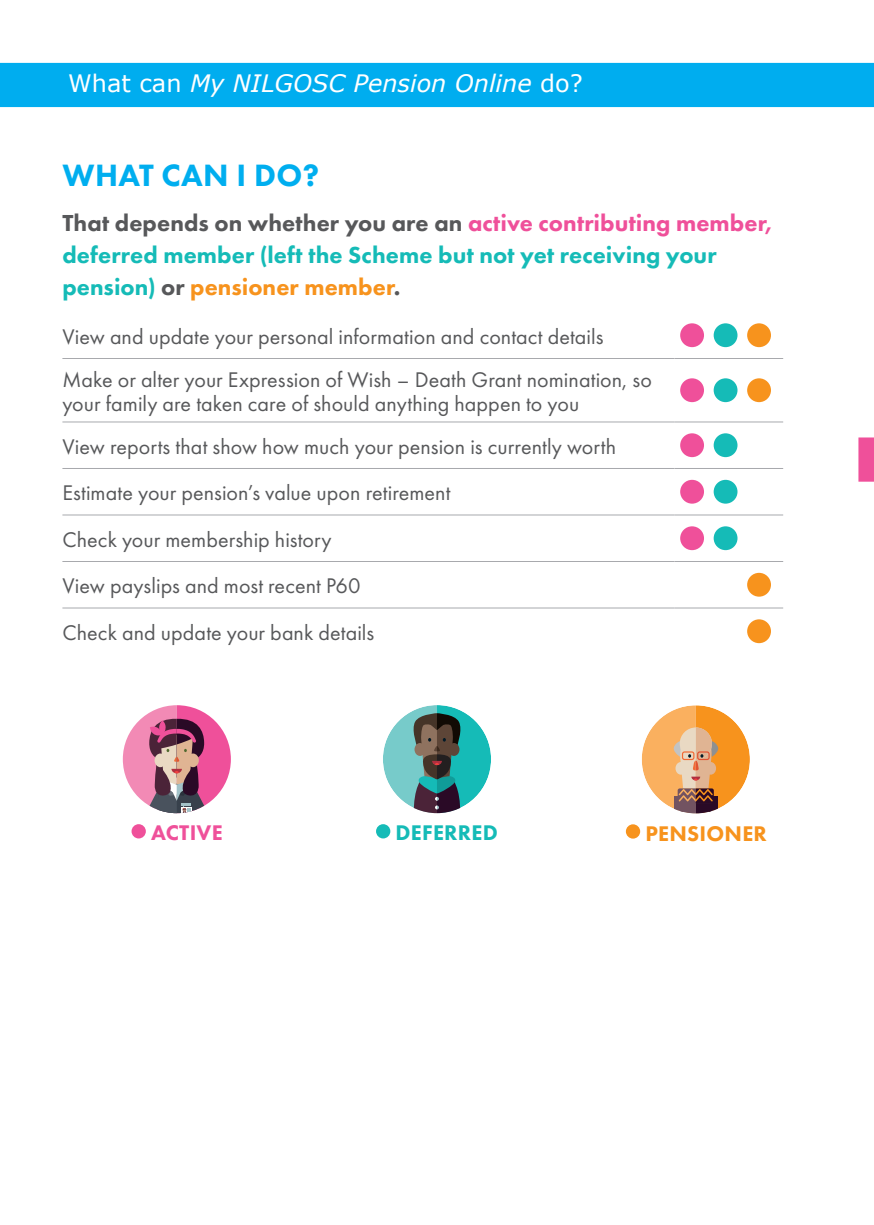
<style>
.page{position:relative;width:874px;height:1225px;background:#fff}
.page>*{position:absolute;margin:0;border:0;box-sizing:border-box;transform-origin:0 0}
.Sub_header_1{font:800 32px "Futura PT";letter-spacing:.01em;color:#00aeef}
.Intro_Para{font:800 24px/32px "Futura PT";letter-spacing:.005em;color:#15bbb7}
.t1{font:italic 24px "Verdana";color:#fff}
.Body_copy{font:22px/24px "Futura PT";letter-spacing:.005em;color:#57585a}
.Sub_header_2{font:800 22px "Futura PT";letter-spacing:.01em;color:#f7931d}
.Sub_header_2-2{font:800 22px "Futura PT";letter-spacing:.01em;color:#15bbb7}
.Sub_header_2-3{font:800 22px "Futura PT";letter-spacing:.01em;color:#ef509a}
.s1{font-style:normal}
.s2{color:#57585a}
.s3{color:#ef509a}
.s4{color:#f7931d}
</style>
<div class="page">
<div style="left:0;top:63px;width:873px;height:44px;background:#00adef"></div>
<svg style="left:858px;top:437px;width:15px;height:45px"></svg>
<hr style="left:62px;top:358px;width:612px;height:1px;background:#a8a9ad">
<hr style="left:674px;top:358px;width:108px;height:1px;background:#a8a9ad">
<hr style="left:62px;top:421px;width:612px;height:1px;background:#a8a9ad">
<hr style="left:674px;top:421px;width:108px;height:1px;background:#a8a9ad">
<hr style="left:62px;top:468px;width:612px;height:1px;background:#a8a9ad">
<hr style="left:674px;top:468px;width:108px;height:1px;background:#a8a9ad">
<hr style="left:62px;top:514px;width:612px;height:1px;background:#a8a9ad">
<hr style="left:674px;top:514px;width:108px;height:1px;background:#a8a9ad">
<hr style="left:62px;top:561px;width:612px;height:1px;background:#a8a9ad">
<hr style="left:674px;top:561px;width:108px;height:1px;background:#a8a9ad">
<hr style="left:62px;top:607px;width:612px;height:1px;background:#a8a9ad">
<hr style="left:674px;top:607px;width:108px;height:1px;background:#a8a9ad">
<div style="left:679px;top:323px;width:24px;height:24px;background:#ef509a;border-radius:50%"></div>
<div style="left:713px;top:323px;width:24px;height:24px;background:#15bbb7;border-radius:50%"></div>
<div style="left:746px;top:323px;width:24px;height:24px;background:#f7931d;border-radius:50%"></div>
<div style="left:679px;top:378px;width:24px;height:24px;background:#ef509a;border-radius:50%"></div>
<div style="left:713px;top:378px;width:24px;height:24px;background:#15bbb7;border-radius:50%"></div>
<div style="left:746px;top:378px;width:24px;height:24px;background:#f7931d;border-radius:50%"></div>
<div style="left:679px;top:433px;width:24px;height:24px;background:#ef509a;border-radius:50%"></div>
<div style="left:713px;top:433px;width:24px;height:24px;background:#15bbb7;border-radius:50%"></div>
<div style="left:679px;top:480px;width:24px;height:23px;background:#ef509a;border-radius:50%"></div>
<div style="left:713px;top:480px;width:24px;height:23px;background:#15bbb7;border-radius:50%"></div>
<div style="left:679px;top:526px;width:24px;height:24px;background:#ef509a;border-radius:50%"></div>
<div style="left:713px;top:526px;width:24px;height:24px;background:#15bbb7;border-radius:50%"></div>
<div style="left:746px;top:573px;width:24px;height:23px;background:#f7931d;border-radius:50%"></div>
<div style="left:746px;top:619px;width:24px;height:24px;background:#f7931d;border-radius:50%"></div>
<svg style="left:123px;top:705px;width:108px;height:108px"></svg>
<div style="left:131px;top:824px;width:15px;height:14px;background:#ef509a;border-radius:50%"></div>
<svg style="left:383px;top:705px;width:108px;height:108px"></svg>
<div style="left:376px;top:824px;width:14px;height:14px;background:#15bbb7;border-radius:50%"></div>
<svg style="left:641px;top:705px;width:108px;height:108px"></svg>
<div style="left:625px;top:824px;width:15px;height:14px;background:#f7931d;border-radius:50%"></div>
<p class="t1" style="left:68px;top:67px;width:516px"><span class="s1">What can</span> My NILGOSC Pension Online <span class="s1">do?</span></p>
<p class="Sub_header_1" style="left:63px;top:155px;width:258px">WHAT CAN I DO?</p>
<p class="Intro_Para" style="left:62px;top:207px;width:711px"><span class="s2">That depends on whether you are an</span> <span class="s3">active contributing member, </span>deferred member (left the Scheme but not yet receiving your pension) <span class="s2">or</span> <span class="s4">pensioner member</span><span class="s2">.</span></p>
<p class="Body_copy" style="left:62px;top:324px;width:542px">View and update your personal information and contact details</p>
<p class="Body_copy" style="left:62px;top:367px;width:590px">Make or alter your Expression of Wish – Death Grant nomination, so your family are taken care of should anything happen to you</p>
<p class="Body_copy" style="left:62px;top:434px;width:555px">View reports that show how much your pension is currently worth</p>
<p class="Body_copy" style="left:62px;top:481px;width:389px">Estimate your pension’s value upon retirement</p>
<p class="Body_copy" style="left:62px;top:527px;width:271px">Check your membership history</p>
<p class="Body_copy" style="left:62px;top:574px;width:299px">View payslips and most recent P60</p>
<p class="Body_copy" style="left:62px;top:620px;width:313px">Check and update your bank details</p>
<p class="Sub_header_2-3" style="left:151px;top:819px;width:73px">ACTIVE</p>
<p class="Sub_header_2-2" style="left:395px;top:819px;width:104px">DEFERRED</p>
<p class="Sub_header_2" style="left:645px;top:819px;width:123px">PENSIONER</p>
</div>
